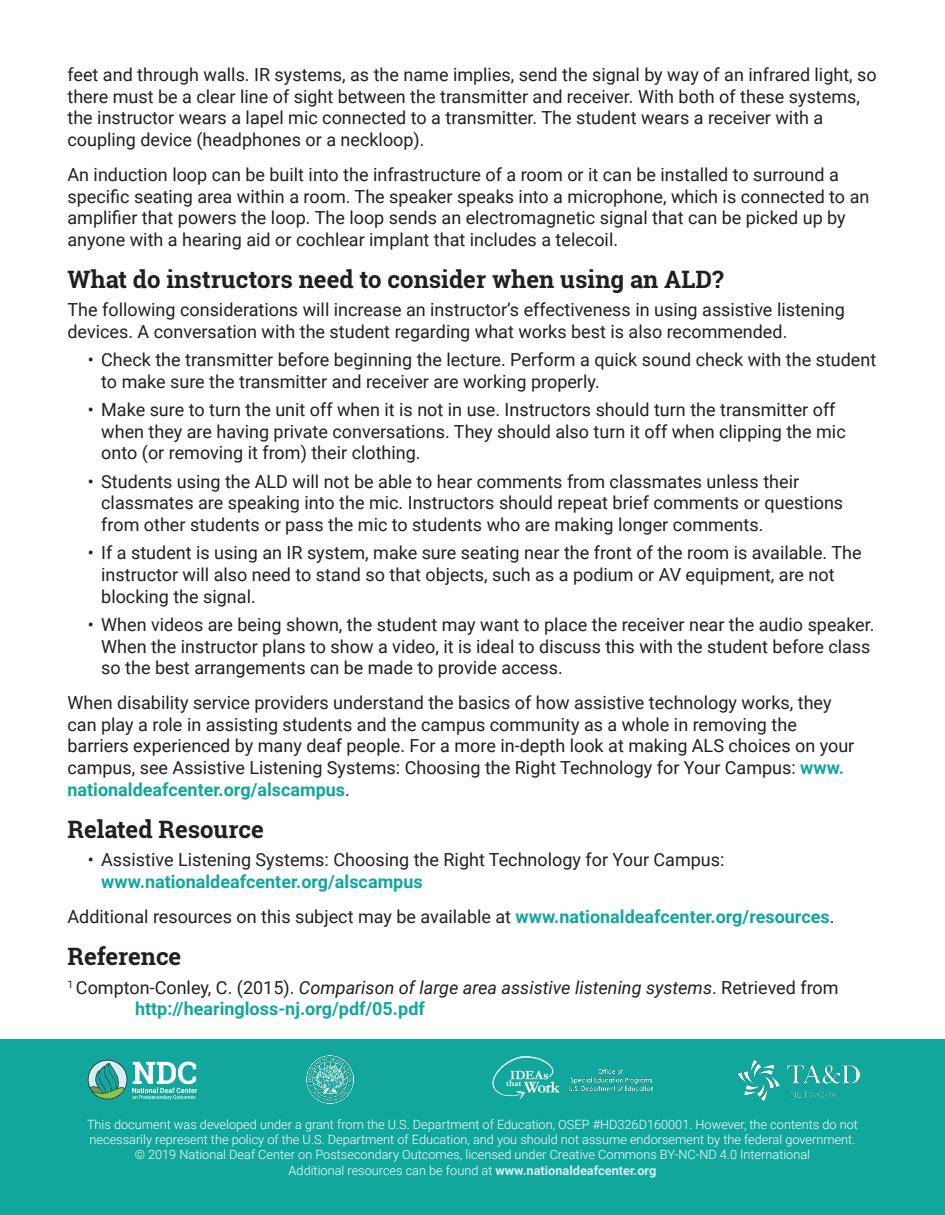
<style>
.page{position:relative;width:945px;height:1215px;background:#fff}
.page>*{position:absolute;margin:0;border:0;box-sizing:border-box;transform-origin:0 0}
.t1{font:700 24px "Roboto Slab";color:#231f20}
.Prebullet_Para{font:18px/21.6px "Roboto";color:#231f20}
.References{font:italic 18px/21.6px "Roboto";color:#231f20}
.t2{font:300 12.75px/15.3px "Roboto";color:#fff;text-align:center}
.s1{font-weight:700;color:#12a79d}
.s2{font-style:normal}
.s3{font-weight:700;font-style:normal;color:#12a79d}
.s4{font-weight:700;color:#d5eef1}
</style>
<div class="page">
<div style="left:0;top:1040px;width:945px;height:175px;background:#12a79d"></div>
<svg style="left:88px;top:1060px;width:109px;height:40px"></svg>
<img style="left:738px;top:1060px;width:121px;height:41px">
<img style="left:569px;top:1069px;width:84px;height:23px">
<img style="left:492px;top:1056px;width:68px;height:43px">
<img style="left:306px;top:1056px;width:48px;height:48px">
<p class="Prebullet_Para" style="left:68px;top:63px;width:811px">feet and through walls. IR systems, as the name implies, send the signal by way of an infrared light, so there must be a clear line of sight between the transmitter and receiver. With both of these systems, the instructor wears a lapel mic connected to a transmitter. The student wears a receiver with a coupling device (headphones or a neckloop).</p>
<p class="Prebullet_Para" style="left:68px;top:163px;width:803px">An induction loop can be built into the infrastructure of a room or it can be installed to surround a specific seating area within a room. The speaker speaks into a microphone, which is connected to an amplifier that powers the loop. The loop sends an electromagnetic signal that can be picked up by anyone with a hearing aid or cochlear implant that includes a telecoil.</p>
<h1 class="t1" style="left:68px;top:263px;width:658px">What do instructors need to consider when using an ALD?</h1>
<p class="Prebullet_Para" style="left:68px;top:298px;width:779px">The following considerations will increase an instructor’s effectiveness in using assistive listening devices. A conversation with the student regarding what works best is also recommended.</p>
<p class="Prebullet_Para" style="left:101px;top:348px;width:777px;text-indent:-14px">• Check the transmitter before beginning the lecture. Perform a quick sound check with the student to make sure the transmitter and receiver are working properly.</p>
<p class="Prebullet_Para" style="left:101px;top:398px;width:746px;text-indent:-14px">• Make sure to turn the unit off when it is not in use. Instructors should turn the transmitter off when they are having private conversations. They should also turn it off when clipping the mic onto (or removing it from) their clothing.</p>
<p class="Prebullet_Para" style="left:101px;top:470px;width:744px;text-indent:-14px">• Students using the ALD will not be able to hear comments from classmates unless their classmates are speaking into the mic. Instructors should repeat brief comments or questions from other students or pass the mic to students who are making longer comments.</p>
<p class="Prebullet_Para" style="left:101px;top:541px;width:762px;text-indent:-14px">• If a student is using an IR system, make sure seating near the front of the room is available. The instructor will also need to stand so that objects, such as a podium or AV equipment, are not blocking the signal.</p>
<p class="Prebullet_Para" style="left:101px;top:613px;width:775px;text-indent:-14px">• When videos are being shown, the student may want to place the receiver near the audio speaker.<br>When the instructor plans to show a video, it is ideal to discuss this with the student before class so the best arrangements can be made to provide access.</p>
<p class="Prebullet_Para" style="left:68px;top:691px;width:788px">When disability service providers understand the basics of how assistive technology works, they can play a role in assisting students and the campus community as a whole in removing the barriers experienced by many deaf people. For a more in-depth look at making ALS choices on your campus, see Assistive Listening Systems: Choosing the Right Technology for Your Campus: <span class="s1">www. nationaldeafcenter.org/alscampus</span>.</p>
<h1 class="t1" style="left:68px;top:813px;width:198px">Related Resource</h1>
<p class="Prebullet_Para" style="left:101px;top:848px;width:625px;text-indent:-14px">• Assistive Listening Systems: Choosing the Right Technology for Your Campus: <span class="s1">www.nationaldeafcenter.org/alscampus</span></p>
<p class="Prebullet_Para" style="left:68px;top:905px;width:768px">Additional resources on this subject may be available at <span class="s1">www.nationaldeafcenter.org/resources</span>.</p>
<h1 class="t1" style="left:68px;top:940px;width:115px">Reference</h1>
<p class="References" style="left:135px;top:976px;width:705px;text-indent:-68px"><sup>1</sup> <span class="s2">Compton-Conley, C. (2015).</span> Comparison of large area assistive listening systems<span class="s2">. Retrieved from </span><span class="s3">http://hearingloss-nj.org/pdf/05.pdf</span></p>
<p class="t2" style="left:87px;top:1116px;width:772px">This document was developed under a grant from the U.S. Department of Education, OSEP #HD326D160001. However, the contents do not necessarily represent the policy of the U.S. Department of Education, and you should not assume endorsement by the federal government. © 2019 National Deaf Center on Postsecondary Outcomes, licensed under Creative Commons BY-NC-ND 4.0 International<br>Additional resources can be found at <span class="s4">www.nationaldeafcenter.org</span></p>
</div>
